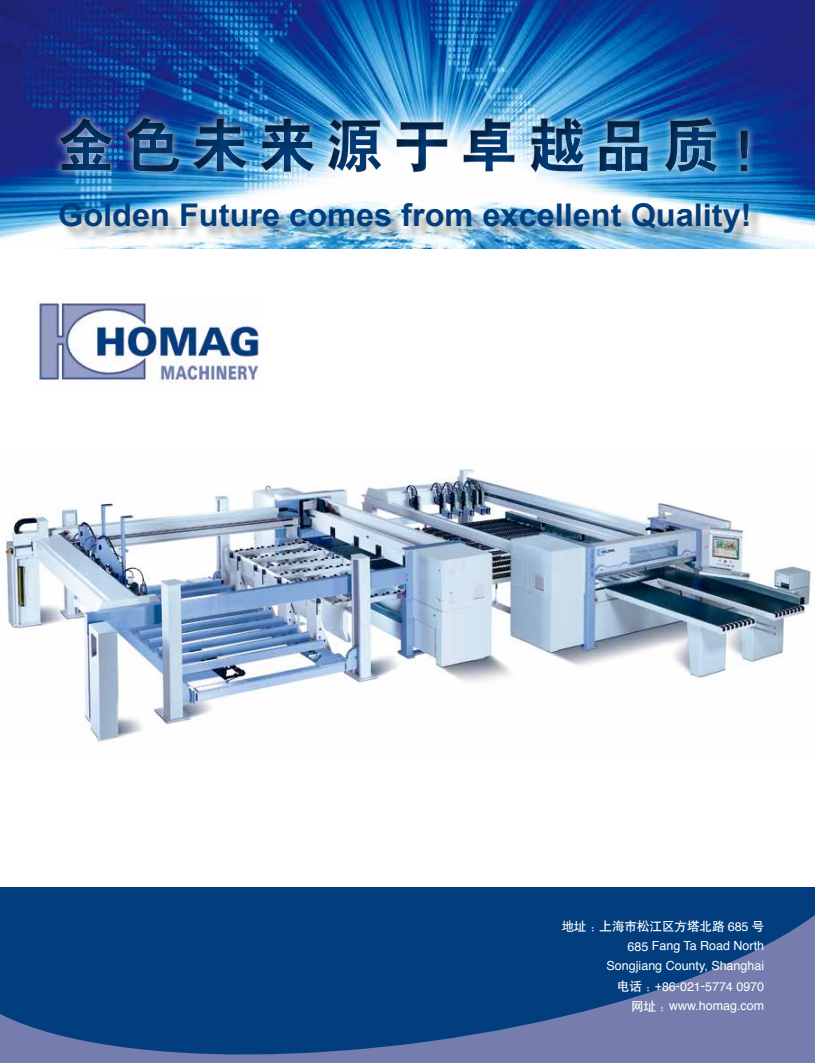
<style>
.page{position:relative;width:815px;height:1063px;background:#fff}
.page>*{position:absolute;margin:0;border:0;box-sizing:border-box;transform-origin:0 0}
.t1{font:57.75px "H Yb 2 gj";letter-spacing:.2em;color:#023e7d}
.t2{font:700 31.25px "Arial";color:#023e7d;scale:1.04 1}
.t3{font:12.5px/20.4px "Helvetica";color:#fff;text-align:right}
.t4{font:12.5px "H Yb 1 gj";color:#fff}
.s1{font-family:"Helvetica"}
.s2{font-family:"H Yb 1 gj"}
</style>
<div class="page">
<img style="left:0;top:1px;width:815px;height:247px">
<img style="left:0;top:468px;width:812px;height:277px">
<div style="left:56px;top:102px;width:759px;height:91px;background:#000;opacity:.5"></div>
<div style="left:61px;top:204px;width:702px;height:43px;background:#000;opacity:.34"></div>
<svg style="left:0;top:887px;width:815px;height:176px;background:#1c4c88"></svg>
<img style="left:35px;top:298px;width:227px;height:86px">
<h1 class="t1" style="left:57px;top:116px;width:731px">金色未来源于卓越品质！</h1>
<h2 class="t2" style="left:58px;top:194px;width:668px">Golden Future comes from excellent Quality!</h2>
<p class="t4" style="left:562px;top:920px;width:204px">地址：上海市松江区方塔北路 <span class="s1">685</span> 号</p>
<p class="t3" style="left:607px;top:936px;width:159px">685 Fang Ta Road North<br>Songjiang County, Shanghai<span class="s2">电话：</span>+86-021-5774 0970</p>
<p class="t3" style="left:631px;top:996px;width:135px"><span class="s2">网址：</span>www.homag.com</p>
</div>
